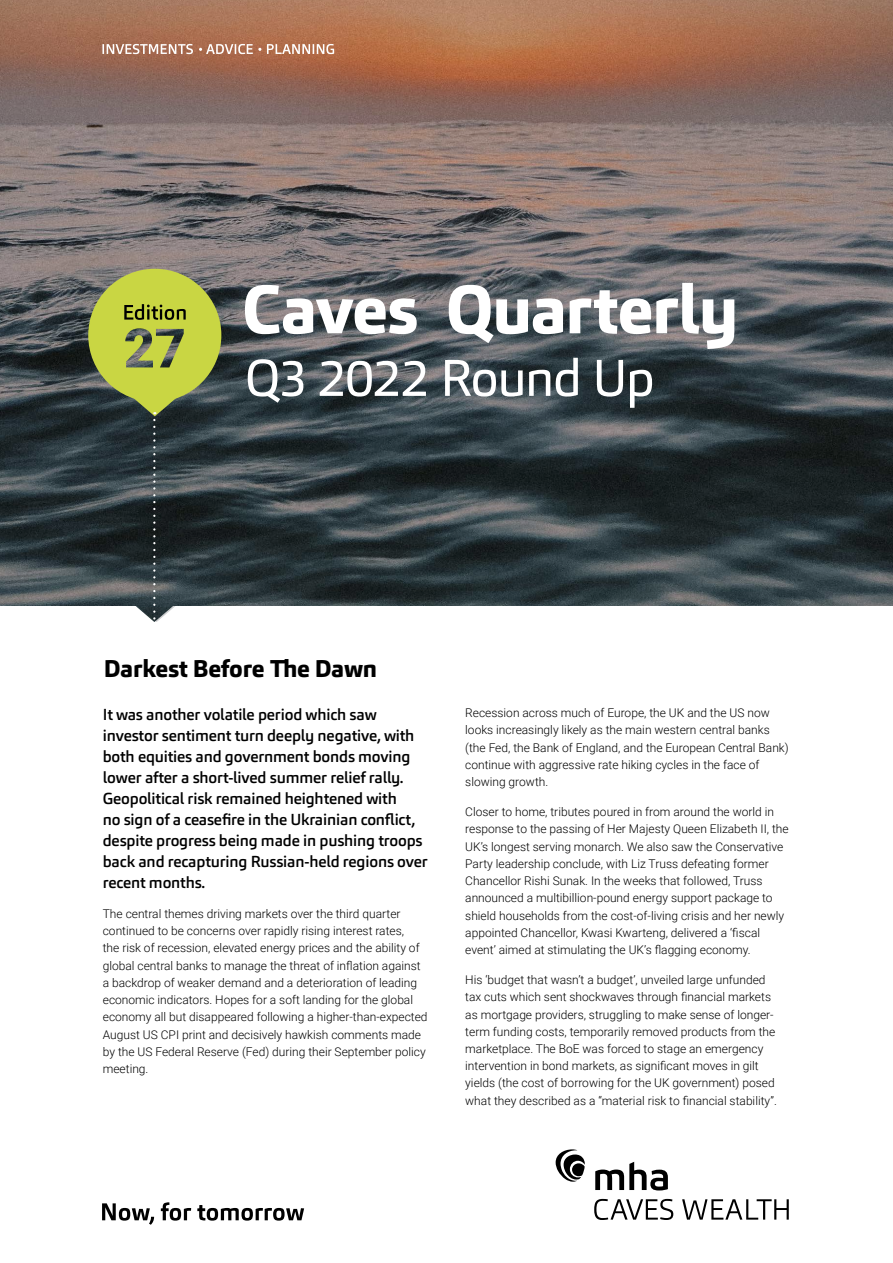
<style>
.page{position:relative;width:893px;height:1263px;background:#fff}
.page>*{position:absolute;margin:0;border:0;box-sizing:border-box;transform-origin:0 0}
.t1{font:800 67.35px "Carnac";letter-spacing:-.02em;color:#fff}
.t2{font:51px "Carnac";letter-spacing:-.03em;color:#fff}
.t3{font:800 24px "Carnac";letter-spacing:-.01em;color:#000}
.t4{font:500 15.75px/21px "Carnac";letter-spacing:-.01em;color:#000}
.t5{font:300 12px/17.2px "Roboto";color:#000}
</style>
<div class="page">
<svg style="left:0;top:0;width:893px;height:606px;background:#635b58"></svg>
<svg style="left:595px;top:1162px;width:73px;height:28px"></svg>
<svg style="left:556px;top:1149px;width:29px;height:33px"></svg>
<svg style="left:594px;top:1199px;width:195px;height:21px"></svg>
<svg style="left:102px;top:1202px;width:202px;height:23px"></svg>
<svg style="left:102px;top:44px;width:232px;height:10px"></svg>
<svg style="left:88px;top:269px;width:133px;height:353px;background:#636d48"></svg>
<h1 class="t1" style="left:242px;top:266px;width:498px">Caves Quarterly</h1>
<h2 class="t2" style="left:245px;top:346px;width:411px">Q3 2022 Round Up</h2>
<h3 class="t3" style="left:104px;top:653px;width:275px">Darkest Before The Dawn</h3>
<p class="t4" style="left:103px;top:704px;width:327px">It was another volatile period which saw investor sentiment turn deeply negative, with both equities and government bonds moving lower after a short-lived summer relief rally.<br>Geopolitical risk remained heightened with<br>no sign of a ceasefire in the Ukrainian conflict, despite progress being made in pushing troops back and recapturing Russian-held regions over recent months.</p>
<p class="t5" style="left:103px;top:904px;width:326px">The central themes driving markets over the third quarter continued to be concerns over rapidly rising interest rates,<br>the risk of recession, elevated energy prices and the ability of global central banks to manage the threat of inflation against a backdrop of weaker demand and a deterioration of leading economic indicators. Hopes for a soft landing for the global economy all but disappeared following a higher-than-expected August US CPI print and decisively hawkish comments made by the US Federal Reserve (Fed) during their September policy meeting.</p>
<p class="t5" style="left:465px;top:704px;width:325px">Recession across much of Europe, the UK and the US now looks increasingly likely as the main western central banks (the Fed, the Bank of England, and the European Central Bank) continue with aggressive rate hiking cycles in the face of slowing growth.</p>
<p class="t5" style="left:465px;top:803px;width:325px">Closer to home, tributes poured in from around the world in response to the passing of Her Majesty Queen Elizabeth II, the UK’s longest serving monarch. We also saw the Conservative Party leadership conclude, with Liz Truss defeating former Chancellor Rishi Sunak. In the weeks that followed, Truss announced a multibillion-pound energy support package to shield households from the cost-of-living crisis and her newly appointed Chancellor, Kwasi Kwarteng, delivered a ‘fiscal event’ aimed at stimulating the UK’s flagging economy.</p>
<p class="t5" style="left:465px;top:971px;width:313px">His ‘budget that wasn’t a budget’, unveiled large unfunded tax cuts which sent shockwaves through financial markets as mortgage providers, struggling to make sense of longer&shy;term funding costs, temporarily removed products from the marketplace. The BoE was forced to stage an emergency intervention in bond markets, as significant moves in gilt yields (the cost of borrowing for the UK government) posed what they described as a “material risk to financial stability”.</p>
</div>
